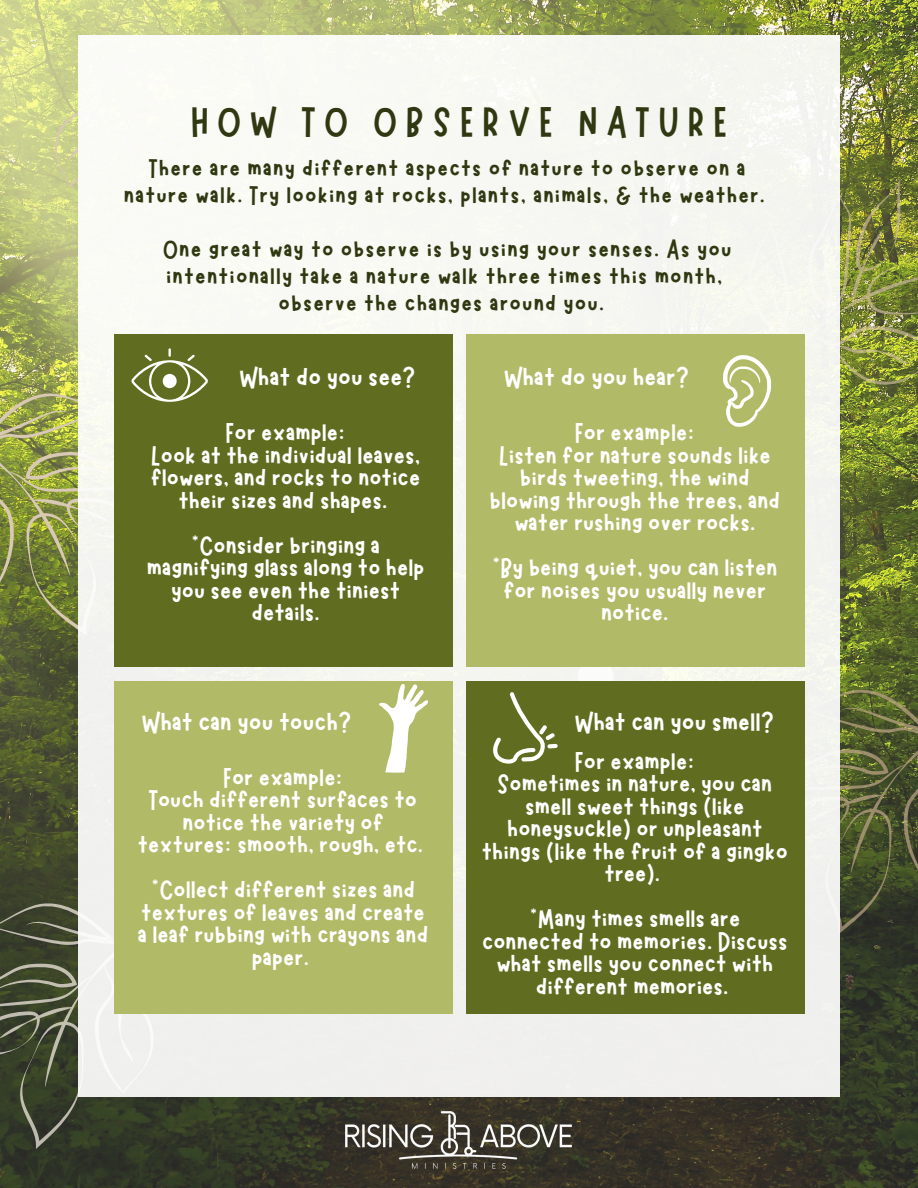
<style>
.page{position:relative;width:918px;height:1188px;background:#fff}
.page>*{position:absolute;margin:0;border:0;box-sizing:border-box;transform-origin:0 0}
.t1{font:42.75px "Marykate";letter-spacing:.205em;color:#2f3810}
.t2{font:30px "Marykate";color:#fff}
.t3{font:28.5px/22.5px "Marykate";color:#fff;text-align:center}
.t4{font:27px/27px "Marykate";letter-spacing:.04em;color:#2f3810;text-align:center}
</style>
<div class="page">
<img style="left:0;top:0;width:918px;height:1188px">
<svg style="left:0;top:867px;width:182px;height:287px;background:#424933"></svg>
<svg style="left:840px;top:652px;width:78px;height:288px;background:#505830"></svg>
<svg style="left:40px;top:28px;width:180px;height:222px;background:#cdd38c"></svg>
<div style="left:78px;top:35px;width:762px;height:1062px;background:#f6f7f2"></div>
<div style="left:114px;top:334px;width:339px;height:333px;background:#606d20"></div>
<div style="left:466px;top:334px;width:338px;height:333px;background:#b1ba67"></div>
<div style="left:114px;top:681px;width:339px;height:333px;background:#b1ba67"></div>
<div style="left:466px;top:681px;width:338px;height:333px;background:#606d20"></div>
<svg style="left:0;top:348px;width:208px;height:295px"></svg>
<svg style="left:723px;top:179px;width:195px;height:248px"></svg>
<svg style="left:379px;top:684px;width:49px;height:89px"></svg>
<svg style="left:493px;top:692px;width:65px;height:72px"></svg>
<img style="left:334px;top:1102px;width:250px;height:75px">
<h1 class="t1" style="left:191px;top:94px;width:538px">HOW TO OBSERVE NATURE</h1>
<p class="t4" style="left:124px;top:152px;width:643px">There are many different aspects of nature to observe on a nature walk. Try looking at rocks, plants, animals, &amp; the weather.</p>
<p class="t4" style="left:163px;top:233px;width:570px">One great way to observe is by using your senses. As you intentionally take a nature walk three times this month, observe the changes around you.</p>
<p class="t2" style="left:239px;top:358px;width:178px">What do you see?</p>
<p class="t2" style="left:504px;top:358px;width:187px">What do you hear?</p>
<p class="t3" style="left:151px;top:419px;width:271px">For example:<br>Look at the individual leaves, flowers, and rocks to notice their sizes and shapes.</p>
<p class="t3" style="left:147px;top:532px;width:279px">*Consider bringing a magnifying glass along to help you see even the tiniest details.</p>
<p class="t3" style="left:490px;top:419px;width:292px">For example:<br>Listen for nature sounds like birds tweeting, the wind blowing through the trees, and water rushing over rocks.</p>
<p class="t3" style="left:492px;top:554px;width:287px">*By being quiet, you can listen for noises you usually never notice.</p>
<p class="t2" style="left:142px;top:703px;width:211px">What can you touch?</p>
<p class="t2" style="left:575px;top:703px;width:201px">What can you smell?</p>
<p class="t3" style="left:138px;top:764px;width:287px">For example:<br>Touch different surfaces to notice the variety of textures: smooth, rough, etc.</p>
<p class="t3" style="left:138px;top:876px;width:292px">*Collect different sizes and textures of leaves and create a leaf rubbing with crayons and paper.</p>
<p class="t3" style="left:482px;top:748px;width:308px">For example:<br>Sometimes in nature, you can smell sweet things (like honeysuckle) or unpleasant things (like the fruit of a gingko tree).</p>
<p class="t3" style="left:482px;top:905px;width:307px">*Many times smells are connected to memories. Discuss what smells you connect with different memories.</p>
</div>
